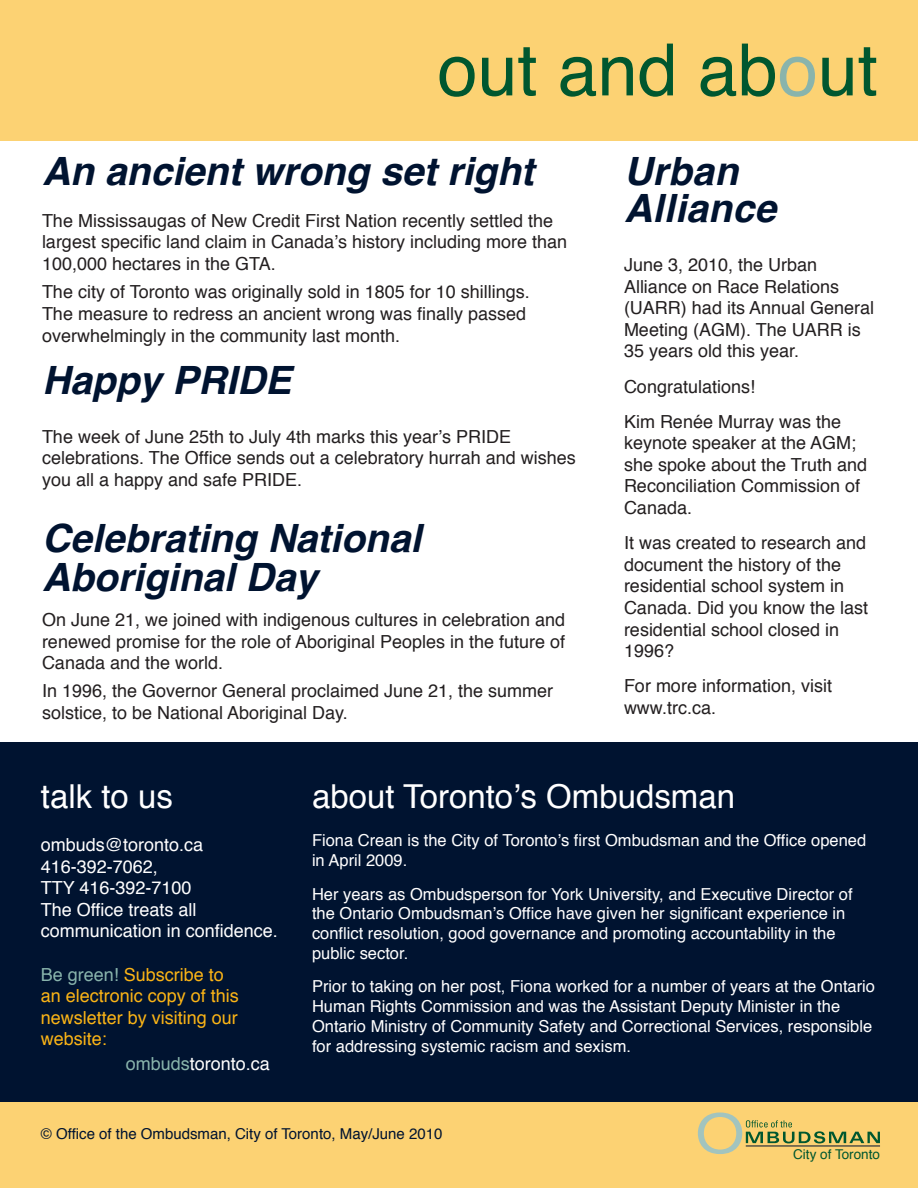
<style>
.page{position:relative;width:918px;height:1188px;background:#fff}
.page>*{position:absolute;margin:0;border:0;box-sizing:border-box;transform-origin:0 0}
.t1{font:72px "Helvetica";color:#00572f}
.t2{font:italic 700 39px/39px "Helvetica";color:#001330}
.t3{font:33px "Helvetica";color:#fff}
.t4{font:18px/21.6px "Helvetica";color:#231f20}
.t5{font:18px/21.6px "Helvetica";color:#fff}
.t6{font:18px/21.6px "Helvetica";color:#fbb416}
.t7{font:16.5px/19.8px "Helvetica";color:#fff}
.t8{font:15px "Helvetica";color:#001330}
.t9{font:13.5px "Helvetica";color:#00572f}
.s1{color:#89b4ac}
</style>
<div class="page">
<div style="left:0;top:1102px;width:918px;height:86px;background:#fcd273"></div>
<svg style="left:698px;top:1113px;width:182px;height:41px"></svg>
<div style="left:0;top:742px;width:918px;height:360px;background:#001330"></div>
<div style="left:0;top:0;width:918px;height:140px;background:#fcd273"></div>
<h1 class="t1" style="left:437px;top:15px;width:442px">out and ab<span class="s1">o</span>ut</h1>
<h2 class="t2" style="left:42px;top:152px;width:493px">An ancient wrong set right</h2>
<p class="t4" style="left:42px;top:210px;width:527px">The Mississaugas of New Credit First Nation recently settled the largest specific land claim in Canada’s history including more than<br>100,000 hectares in the GTA.</p>
<p class="t4" style="left:42px;top:282px;width:489px">The city of Toronto was originally sold in 1805 for 10 shillings.<br>The measure to redress an ancient wrong was finally passed overwhelmingly in the community last month.</p>
<h2 class="t2" style="left:42px;top:361px;width:251px">Happy PRIDE</h2>
<p class="t4" style="left:42px;top:426px;width:535px">The week of June 25th to July 4th marks this year’s PRIDE celebrations. The Office sends out a celebratory hurrah and wishes you all a happy and safe PRIDE.</p>
<h2 class="t2" style="left:42px;top:519px;width:381px">Celebrating National<br>Aboriginal Day</h2>
<p class="t4" style="left:42px;top:609px;width:525px;text-align:justify">On June 21, we joined with indigenous cultures in celebration and renewed promise for the role of Aboriginal Peoples in the future of Canada and the world.</p>
<p class="t4" style="left:42px;top:681px;width:513px">In 1996, the Governor General proclaimed June 21, the summer solstice, to be National Aboriginal Day.</p>
<h2 class="t2" style="left:624px;top:153px;width:154px;line-height:37.5px">Urban<br>Alliance</h2>
<p class="t4" style="left:624px;top:254px;width:252px">June 3, 2010, the Urban<br>Alliance on Race Relations (UARR) had its Annual General<br>Meeting (AGM). The UARR is<br>35 years old this year.</p>
<p class="t4" style="left:624px;top:369px;width:219px;line-height:35.1px">Congratulations!<br>Kim Renée Murray was the</p>
<p class="t4" style="left:624px;top:433px;width:245px">keynote speaker at the AGM; she spoke about the Truth and<br>Reconciliation Commission of<br>Canada.</p>
<p class="t4" style="left:624px;top:533px;width:246px">It was created to research and document the history of the residential school system in<br>Canada. Did you know the last residential school closed in<br>1996?</p>
<p class="t4" style="left:624px;top:676px;width:210px">For more information, visit www.trc.ca.</p>
<h3 class="t3" style="left:41px;top:771px;width:134px">talk to us</h3>
<p class="t5" style="left:41px;top:834px;width:239px">ombuds@toronto.ca<br>416-392-7062,<br>TTY 416-392-7100<br>The Office treats all communication in confidence.</p>
<p class="t6" style="left:41px;top:964px;width:200px"><span class="s1">Be green!</span> Subscribe to an electronic copy of this newsletter by visiting our website:</p>
<p class="t5" style="left:126px;top:1053px;width:146px"><span class="s1">ombuds</span>toronto.ca</p>
<h3 class="t3" style="left:312px;top:771px;width:425px">about Toronto’s Ombudsman</h3>
<p class="t7" style="left:312px;top:831px;width:556px">Fiona Crean is the City of Toronto’s first Ombudsman and the Office opened in April 2009.</p>
<p class="t7" style="left:312px;top:884px;width:542px">Her years as Ombudsperson for York University, and Executive Director of the Ontario Ombudsman’s Office have given her significant experience in conflict resolution, good governance and promoting accountability in the public sector.</p>
<p class="t7" style="left:312px;top:977px;width:565px">Prior to taking on her post, Fiona worked for a number of years at the Ontario Human Rights Commission and was the Assistant Deputy Minister in the Ontario Ministry of Community Safety and Correctional Services, responsible for addressing systemic racism and sexism.</p>
<p class="t8" style="left:41px;top:1122px;width:403px">© Office of the Ombudsman, City of Toronto, May/June 2010</p>
<p class="t9" style="left:793px;top:1144px;width:88px">City of Toronto</p>
</div>
